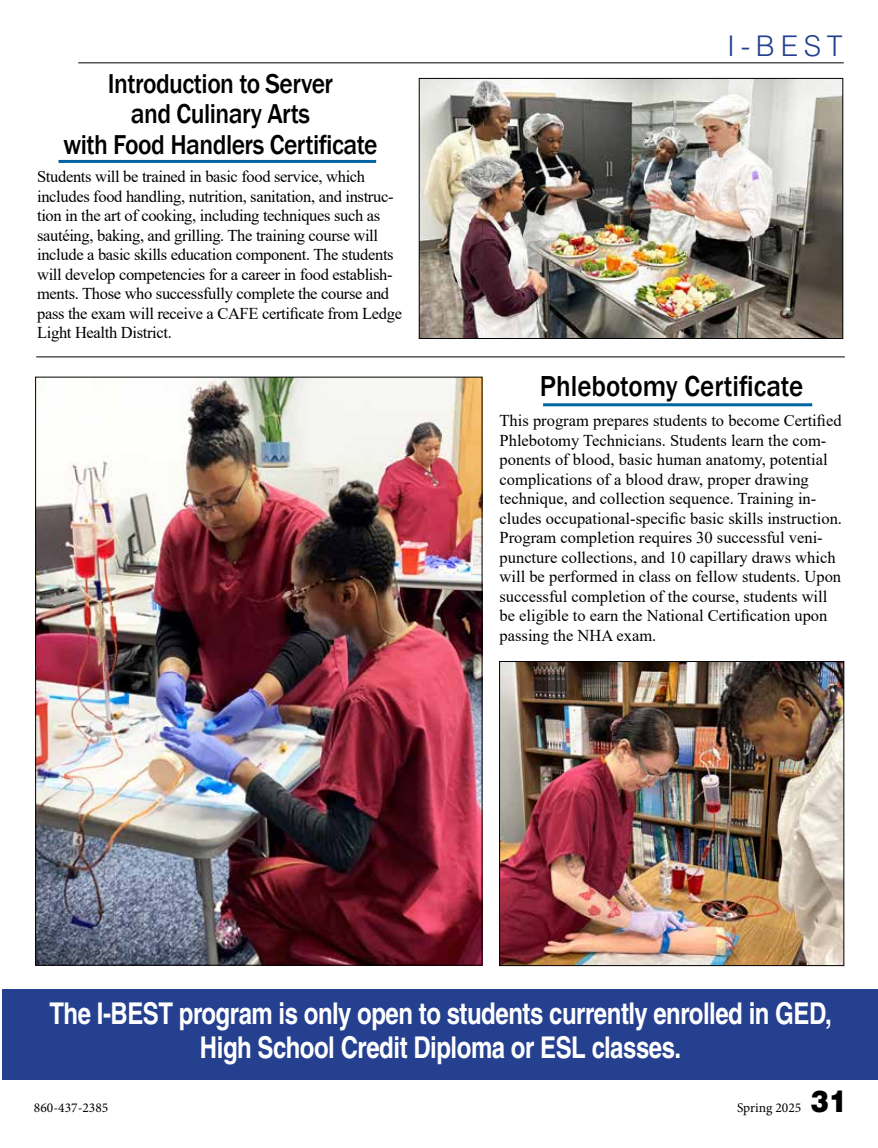
<style>
.page{position:relative;width:878px;height:1148px;background:#fff}
.page>*{position:absolute;margin:0;border:0;box-sizing:border-box;transform-origin:0 0}
.t1{font:700 30px/34.5px "Helvetica LT Pro";letter-spacing:-.02em;color:#fff;text-align:center;scale:.8 1}
.t2{font:900 30px "Helvetica LT Pro";color:#000;scale:.92 1}
.t3{font:500 29.7px "Franklin Gothic";color:#000;scale:.91 1}
.t4{font:300 28.5px "Helvetica LT Pro";color:#24418f}
.t5{font:500 28.05px/30px "Franklin Gothic";letter-spacing:-.02em;color:#000;text-align:center;scale:.91 1}
.t6{font:16.5px/19.5px "Times New Roman";color:#000}
.t7{font:16.5px/19.5px "Times New Roman";letter-spacing:-.02em;color:#000}
.t8{font:13.5px "Minion Pro";color:#000}
</style>
<div class="page">
<hr style="left:58px;top:160px;width:318px;height:3px;background:#0064a2">
<hr style="left:543px;top:403px;width:269px;height:3px;background:#0064a2">
<div style="left:2px;top:989px;width:876px;height:90px;background:#25408f"></div>
<hr style="left:36px;top:356px;width:808px;height:1px;background:#000">
<img style="left:37px;top:379px;width:443px;height:584px">
<hr style="left:78px;top:62px;width:765px;height:1px;background:#000">
<img style="left:421px;top:80px;width:420px;height:257px">
<div style="left:419px;top:78px;width:424px;height:261px;border:1px solid #000"></div>
<img style="left:501px;top:663px;width:341px;height:301px">
<div style="left:499px;top:661px;width:345px;height:305px;border:1px solid #000"></div>
<h3 class="t5" style="left:63px;top:69px;width:346px">Introduction to Server<br>and Culinary Arts<br>with Food Handlers Certificate</h3>
<p class="t7" style="left:37px;top:166px;width:366px">Students will be trained in basic food service, which includes food handling, nutrition, sanitation, and instruc&shy;tion in the art of cooking, including techniques such as sautéing, baking, and grilling. The training course will include a basic skills education component. The students will develop competencies for a career in food establish&shy;ments. Those who successfully complete the course and pass the exam will receive a CAFE certificate from Ledge Light Health District.</p>
<h3 class="t4" style="left:727px;top:28px;width:117px">I-BEST</h3>
<h2 class="t3" style="left:540px;top:368px;width:291px">Phlebotomy Certificate</h2>
<p class="t6" style="left:499px;top:410px;width:344px">This program prepares students to become Certified Phlebotomy Technicians. Students learn the com&shy;ponents of blood, basic human anatomy, potential complications of a blood draw, proper drawing technique, and collection sequence. Training in&shy;cludes occupational-specific basic skills instruction.<br>Program completion requires 30 successful veni&shy;puncture collections, and 10 capillary draws which will be performed in class on fellow students. Upon successful completion of the course, students will be eligible to earn the National Certification upon passing the NHA exam.</p>
<h1 class="t1" style="left:49px;top:995px;width:979px">The I-BEST program is only open to students currently enrolled in GED,<br>High School Credit Diploma or ESL classes.</h1>
<p class="t8" style="left:34px;top:1098px;width:76px">860-437-2385</p>
<p class="t8" style="left:737px;top:1098px;width:66px">Spring 2025</p>
<h1 class="t2" style="left:810px;top:1081px;width:42px">31</h1>
</div>
